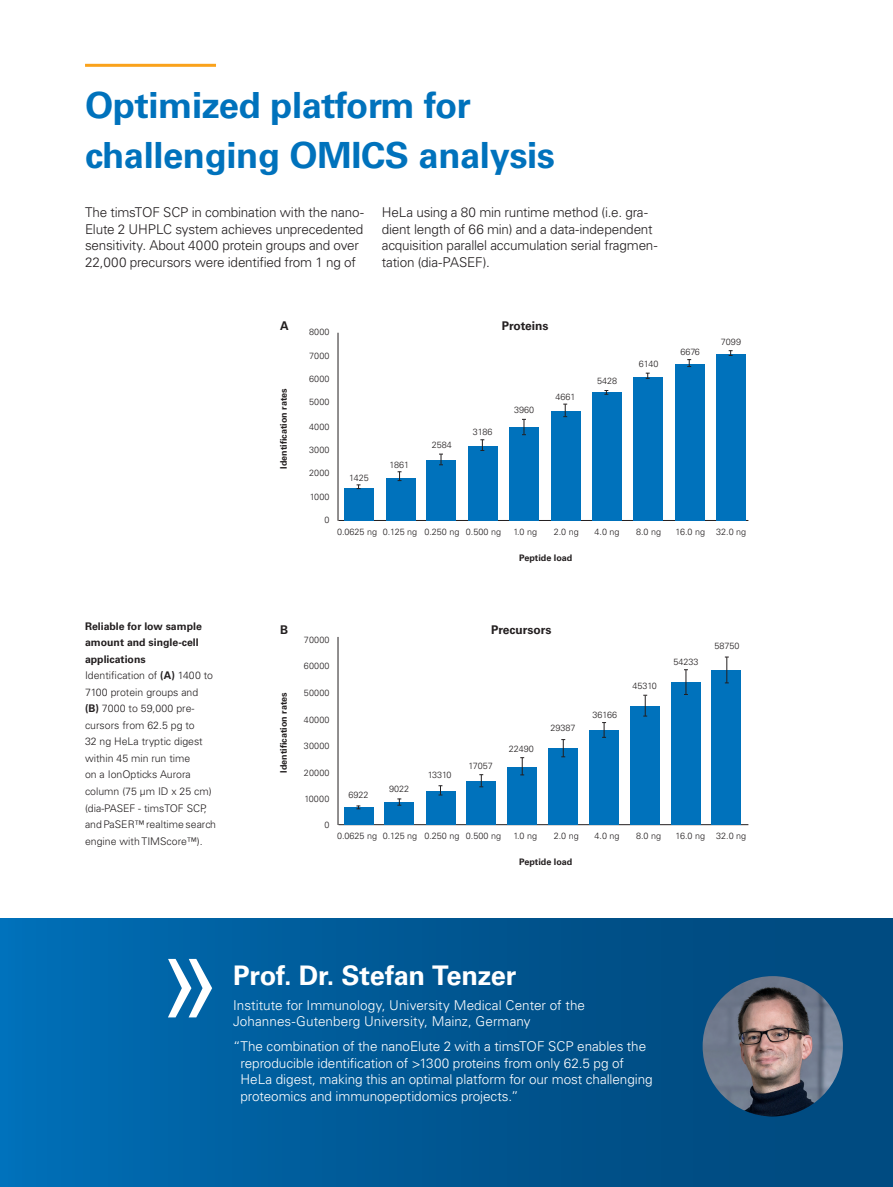
<style>
.page{position:relative;width:893px;height:1187px;background:#fff}
.page>*{position:absolute;margin:0;border:0;box-sizing:border-box;transform-origin:0 0}
.t1{font:300 150px "Univers LT Std";color:#fff}
.Sub-headline{font:700 36px/49.5px "Univers LT Std";letter-spacing:-.01em;color:#0072bc}
.Headline{font:700 27px "Univers LT Std";letter-spacing:-.01em;color:#fff}
.Testimony_Highlight{font:300 13.5px/16.5px "Univers LT Std";letter-spacing:-.005em;color:#fff}
.Body_content{font:300 13.5px/16.5px "Univers LT Std";letter-spacing:-.015em;color:#231f20}
.t2{font:700 12px "Univers LT Std";color:#231f20}
.t3{font:300 10.5px/16.5px "Univers LT Std";color:#231f20}
.t4{font:700 10.5px/16.5px "Univers LT Std";color:#231f20}
.t5{font:300 9px "Univers LT Std";color:#231f20}
.t6{font:700 9px "Univers LT Std";color:#231f20}
.s1{font-weight:700}
</style>
<div class="page">
<div style="left:0;top:918px;width:893px;height:268px;background:linear-gradient(to right,#006cb3,#004578)"></div>
<img style="left:703px;top:976px;width:140px;height:140px;border-radius:70px">
<hr style="left:338px;top:520px;width:410px;height:1px;background:#231f20">
<hr style="left:338px;top:824px;width:410px;height:1px;background:#231f20">
<hr style="left:338px;top:333px;width:1px;height:187px;background:#231f20">
<hr style="left:338px;top:637px;width:1px;height:187px;background:#231f20">
<div style="left:344px;top:488px;width:30px;height:32px;background:#0072bc"></div>
<div style="left:344px;top:807px;width:30px;height:17px;background:#0072bc"></div>
<div style="left:384px;top:801px;width:30px;height:23px;background:#0072bc"></div>
<div style="left:426px;top:790px;width:30px;height:34px;background:#0072bc"></div>
<div style="left:466px;top:781px;width:30px;height:43px;background:#0072bc"></div>
<div style="left:507px;top:766px;width:30px;height:58px;background:#0072bc"></div>
<div style="left:548px;top:747px;width:29px;height:77px;background:#0072bc"></div>
<div style="left:589px;top:730px;width:30px;height:94px;background:#0072bc"></div>
<div style="left:630px;top:706px;width:30px;height:118px;background:#0072bc"></div>
<div style="left:671px;top:682px;width:30px;height:142px;background:#0072bc"></div>
<div style="left:711px;top:670px;width:30px;height:154px;background:#0072bc"></div>
<div style="left:386px;top:477px;width:29px;height:43px;background:#0072bc"></div>
<div style="left:426px;top:460px;width:30px;height:60px;background:#0072bc"></div>
<div style="left:468px;top:446px;width:30px;height:74px;background:#0072bc"></div>
<div style="left:509px;top:427px;width:30px;height:93px;background:#0072bc"></div>
<div style="left:551px;top:411px;width:30px;height:109px;background:#0072bc"></div>
<div style="left:592px;top:392px;width:30px;height:128px;background:#0072bc"></div>
<div style="left:634px;top:377px;width:29px;height:143px;background:#0072bc"></div>
<div style="left:675px;top:364px;width:30px;height:156px;background:#0072bc"></div>
<div style="left:716px;top:354px;width:30px;height:166px;background:#0072bc"></div>
<svg style="left:357px;top:484px;width:4px;height:5px"></svg>
<svg style="left:398px;top:471px;width:3px;height:10px"></svg>
<svg style="left:439px;top:453px;width:4px;height:12px"></svg>
<svg style="left:480px;top:439px;width:4px;height:12px"></svg>
<svg style="left:522px;top:419px;width:4px;height:16px"></svg>
<svg style="left:563px;top:404px;width:4px;height:13px"></svg>
<svg style="left:604px;top:390px;width:4px;height:5px"></svg>
<svg style="left:646px;top:373px;width:4px;height:6px"></svg>
<svg style="left:687px;top:359px;width:4px;height:8px"></svg>
<svg style="left:729px;top:350px;width:4px;height:6px"></svg>
<svg style="left:725px;top:656px;width:4px;height:27px"></svg>
<svg style="left:684px;top:669px;width:4px;height:26px"></svg>
<svg style="left:643px;top:694px;width:4px;height:22px"></svg>
<svg style="left:602px;top:722px;width:4px;height:16px"></svg>
<svg style="left:561px;top:739px;width:4px;height:18px"></svg>
<svg style="left:520px;top:757px;width:4px;height:18px"></svg>
<svg style="left:479px;top:774px;width:4px;height:13px"></svg>
<svg style="left:438px;top:785px;width:4px;height:10px"></svg>
<svg style="left:397px;top:798px;width:4px;height:7px"></svg>
<svg style="left:356px;top:805px;width:4px;height:4px"></svg>
<hr style="left:85px;top:64px;width:131px;height:3px;background:#faa21b">
<p class="Sub-headline" style="left:85px;top:81px;width:472px">Optimized platform for challenging OMICS analysis</p>
<p class="Body_content" style="left:85px;top:204px;width:280px">The timsTOF SCP in combination with the nano-Elute 2 UHPLC system achieves unprecedented sensitivity. About 4000 protein groups and over 22,000 precursors were identified from 1 ng of</p>
<p class="Body_content" style="left:382px;top:204px;width:277px">HeLa using a 80 min runtime method (i.e. gra&shy;dient length of 66 min) and a data-independent acquisition parallel accumulation serial fragmen&shy;tation (dia-PASEF).</p>
<p class="t2" style="left:280px;top:318px;width:10px">A</p>
<p class="t6" style="left:278px;top:468px;width:82px;rotate:-90deg">Identification rates</p>
<p class="t5" style="left:309px;top:326px;width:22px">8000</p>
<p class="t5" style="left:309px;top:350px;width:22px">7000</p>
<p class="t5" style="left:309px;top:373px;width:22px">6000</p>
<p class="t5" style="left:309px;top:396px;width:22px">5000</p>
<p class="t5" style="left:309px;top:421px;width:22px">4000</p>
<p class="t5" style="left:309px;top:444px;width:22px">3000</p>
<p class="t5" style="left:309px;top:467px;width:22px">2000</p>
<p class="t5" style="left:310px;top:491px;width:21px">1000</p>
<p class="t5" style="left:325px;top:515px;width:7px">0</p>
<p class="t2" style="left:502px;top:318px;width:48px">Proteins</p>
<p class="t5" style="left:349px;top:472px;width:21px">1425</p>
<p class="t5" style="left:389px;top:459px;width:21px">1861</p>
<p class="t5" style="left:432px;top:439px;width:22px">2584</p>
<p class="t5" style="left:473px;top:426px;width:21px">3186</p>
<p class="t5" style="left:514px;top:405px;width:22px">3960</p>
<p class="t5" style="left:556px;top:391px;width:22px">4661</p>
<p class="t5" style="left:337px;top:526px;width:42px">0.0625 ng</p>
<p class="t5" style="left:383px;top:526px;width:36px">0.125 ng</p>
<p class="t5" style="left:424px;top:526px;width:37px">0.250 ng</p>
<p class="t5" style="left:466px;top:526px;width:37px">0.500 ng</p>
<p class="t5" style="left:513px;top:526px;width:25px">1.0 ng</p>
<p class="t5" style="left:554px;top:526px;width:27px">2.0 ng</p>
<p class="t6" style="left:519px;top:553px;width:55px">Peptide load</p>
<p class="t5" style="left:597px;top:375px;width:22px">5428</p>
<p class="t5" style="left:595px;top:526px;width:27px">4.0 ng</p>
<p class="t5" style="left:639px;top:358px;width:21px">6140</p>
<p class="t5" style="left:680px;top:346px;width:21px">6676</p>
<p class="t5" style="left:721px;top:337px;width:22px">7099</p>
<p class="t5" style="left:636px;top:526px;width:27px">8.0 ng</p>
<p class="t5" style="left:675px;top:526px;width:31px">16.0 ng</p>
<p class="t5" style="left:716px;top:526px;width:32px">32.0 ng</p>
<p class="t4" style="left:85px;top:618px;width:118px">Reliable for low sample amount and single-cell applications</p>
<p class="t3" style="left:85px;top:667px;width:132px">Identification of <span class="s1">(A)</span> 1400 to<br>7100 protein groups and<br><span class="s1">(B)</span> 7000 to 59,000 pre&shy;cursors from 62.5 pg to<br>32 ng HeLa tryptic digest within 45 min run time<br>on a IonOpticks Aurora column (75 μm ID x 25 cm) (dia-PASEF - timsTOF SCP, and PaSER™ realtime search engine with TIMScore™).</p>
<p class="t2" style="left:280px;top:622px;width:10px">B</p>
<p class="t6" style="left:278px;top:772px;width:82px;rotate:-90deg">Identification rates</p>
<p class="t2" style="left:491px;top:622px;width:62px">Precursors</p>
<p class="t5" style="left:304px;top:634px;width:27px">70000</p>
<p class="t5" style="left:714px;top:640px;width:27px">58750</p>
<p class="t5" style="left:304px;top:660px;width:27px">60000</p>
<p class="t5" style="left:673px;top:656px;width:27px">54233</p>
<p class="t5" style="left:304px;top:687px;width:27px">50000</p>
<p class="t5" style="left:633px;top:680px;width:26px">45310</p>
<p class="t5" style="left:304px;top:714px;width:27px">40000</p>
<p class="t5" style="left:550px;top:722px;width:27px">29387</p>
<p class="t5" style="left:593px;top:709px;width:26px">36166</p>
<p class="t5" style="left:304px;top:740px;width:27px">30000</p>
<p class="t5" style="left:509px;top:743px;width:27px">22490</p>
<p class="t5" style="left:304px;top:767px;width:27px">20000</p>
<p class="t5" style="left:428px;top:769px;width:25px">13310</p>
<p class="t5" style="left:468px;top:760px;width:26px">17057</p>
<p class="t5" style="left:304px;top:792px;width:26px">10000</p>
<p class="t5" style="left:348px;top:789px;width:22px">6922</p>
<p class="t5" style="left:389px;top:783px;width:22px">9022</p>
<p class="t5" style="left:325px;top:819px;width:7px">0</p>
<p class="t5" style="left:337px;top:830px;width:42px">0.0625 ng</p>
<p class="t5" style="left:383px;top:830px;width:36px">0.125 ng</p>
<p class="t5" style="left:424px;top:830px;width:37px">0.250 ng</p>
<p class="t5" style="left:466px;top:830px;width:37px">0.500 ng</p>
<p class="t5" style="left:513px;top:830px;width:25px">1.0 ng</p>
<p class="t5" style="left:554px;top:830px;width:27px">2.0 ng</p>
<p class="t5" style="left:595px;top:830px;width:27px">4.0 ng</p>
<p class="t5" style="left:636px;top:830px;width:27px">8.0 ng</p>
<p class="t5" style="left:675px;top:830px;width:31px">16.0 ng</p>
<p class="t5" style="left:716px;top:830px;width:32px">32.0 ng</p>
<p class="t6" style="left:519px;top:857px;width:55px">Peptide load</p>
<p class="t1" style="left:158px;top:884px;width:64px">››</p>
<p class="Headline" style="left:233px;top:959px;width:285px">Prof. Dr. Stefan Tenzer</p>
<p class="Testimony_Highlight" style="left:233px;top:996px;width:354px">Institute for Immunology, University Medical Center of the<br>Johannes-Gutenberg University, Mainz, Germany</p>
<p class="Testimony_Highlight" style="left:241px;top:1038px;width:414px;text-indent:-8px">“The combination of the nanoElute 2 with a timsTOF SCP enables the reproducible identification of &gt;1300 proteins from only 62.5 pg of HeLa digest, making this an optimal platform for our most challenging proteomics and immunopeptidomics projects.”</p>
</div>
